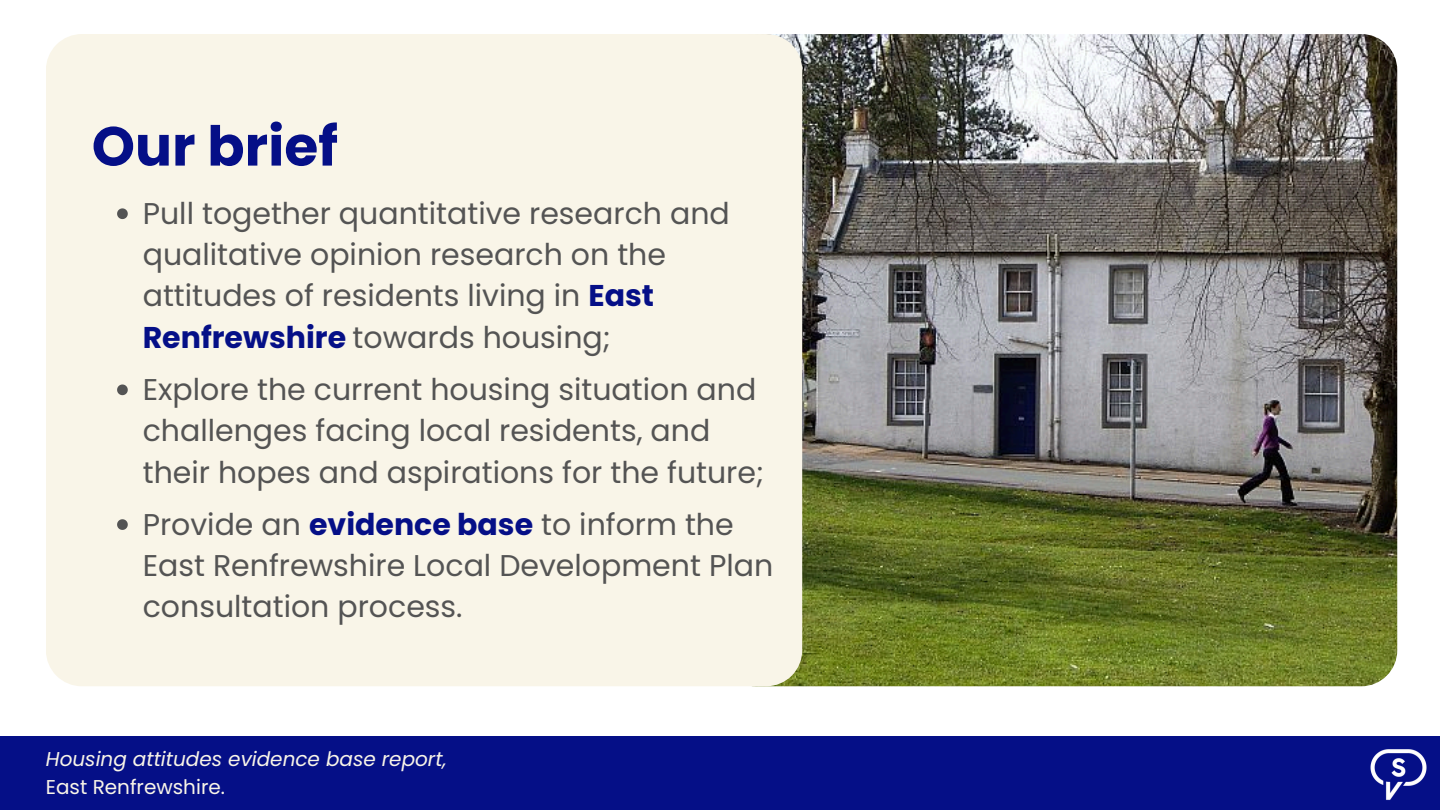
<style>
.page{position:relative;width:1440px;height:810px;background:#fff}
.page>*{position:absolute;margin:0;border:0;box-sizing:border-box;transform-origin:0 0}
.t1{font:700 55px "Poppins";color:#050f87}
.t2{font:30px/41.4px "Poppins";color:#545454}
.t3{font:italic 20px "Poppins";color:#f9f5e8}
.t4{font:20px "Poppins";color:#f9f5e8}
.s1{font-weight:700;color:#050f87}
</style>
<div class="page">
<img style="left:720px;top:34px;width:677px;height:652px;border-radius:36px">
<div style="left:46px;top:34px;width:756px;height:652px;background:#f9f5e8"></div>
<div style="left:0;top:736px;width:1440px;height:74px;background:#050f87"></div>
<img style="left:1370px;top:749px;width:57px;height:51px">
<svg style="left:117px;top:208px;width:11px;height:11px"></svg>
<svg style="left:117px;top:385px;width:11px;height:10px"></svg>
<svg style="left:117px;top:519px;width:11px;height:11px"></svg>
<p class="t1" style="left:92px;top:108px;width:248px">Our brief</p>
<p class="t2" style="left:143px;top:193px;width:589px">Pull together quantitative research and qualitative opinion research on the attitudes of residents living in <span class="s1">East Renfrewshire</span> towards housing;</p>
<p class="t2" style="left:143px;top:369px;width:623px">Explore the current housing situation and challenges facing local residents, and their hopes and aspirations for the future;</p>
<p class="t2" style="left:143px;top:503px;width:632px">Provide an <span class="s1">evidence base</span> to inform the<br>East Renfrewshire Local Development Plan consultation process.</p>
<p class="t3" style="left:46px;top:745px;width:402px">Housing attitudes evidence base report,</p>
<p class="t4" style="left:46px;top:773px;width:181px">East Renfrewshire.</p>
</div>
